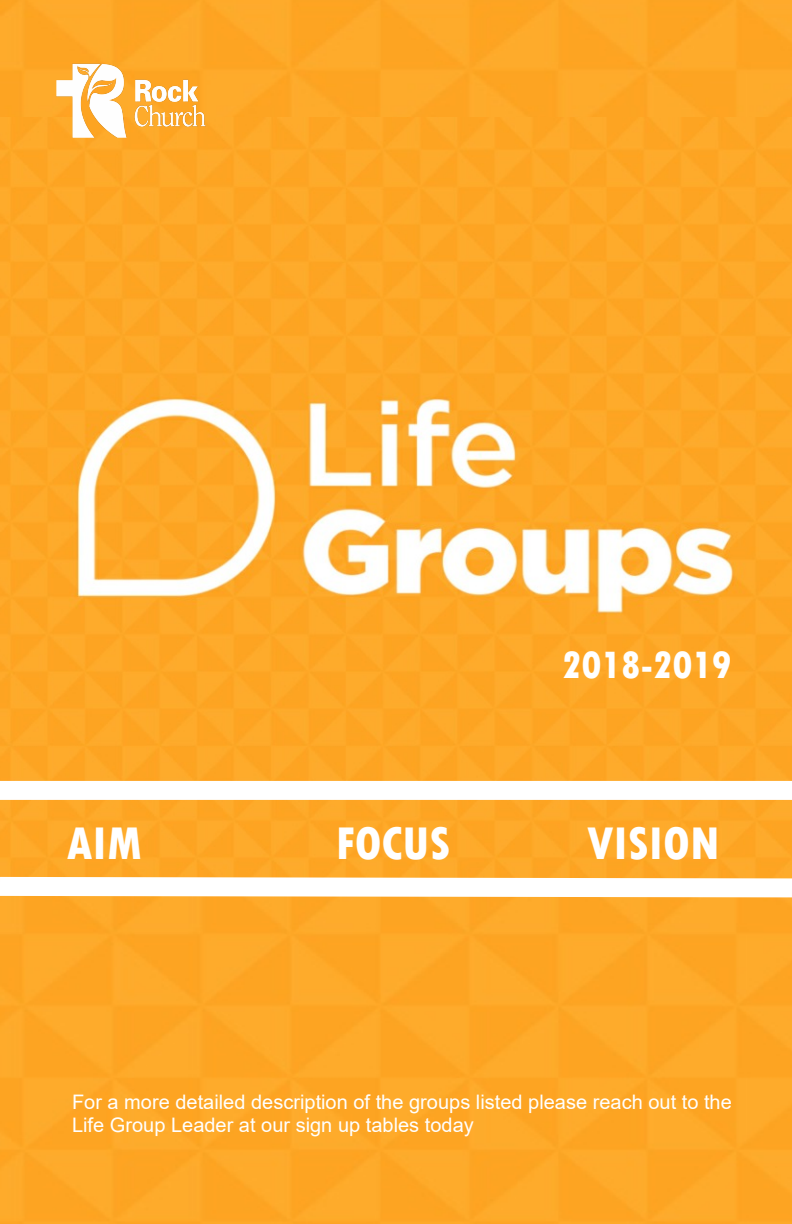
<style>
.page{position:relative;width:792px;height:1224px;background:#fda726}
.page>*{position:absolute;margin:0;border:0;box-sizing:border-box;transform-origin:0 0}
.t1{font:800 condensed 48px "Tw Cen";color:#fff}
.t2{font:800 condensed 40px "Tw Cen";color:#fff}
.t3{font:20px/23px "Arial";color:#fff}
</style>
<div class="page">
<img style="left:0;top:117px;width:792px;height:750px">
<div style="left:0;top:781px;width:792px;height:19px;background:#fff"></div>
<svg style="left:0;top:867px;width:792px;height:40px"></svg>
<img style="left:30px;top:45px;width:214px;height:138px">
<h2 class="t2" style="left:562px;top:650px;width:171px">2018-2019</h2>
<h1 class="t1" style="left:67px;top:826px;width:77px">AIM</h1>
<h1 class="t1" style="left:336px;top:826px;width:116px">FOCUS</h1>
<h1 class="t1" style="left:587px;top:826px;width:134px">VISION</h1>
<p class="t3" style="left:72px;top:1092px;width:661px">For a more detailed description of the groups listed please reach out to the<br>Life Group Leader at our sign up tables today</p>
</div>
